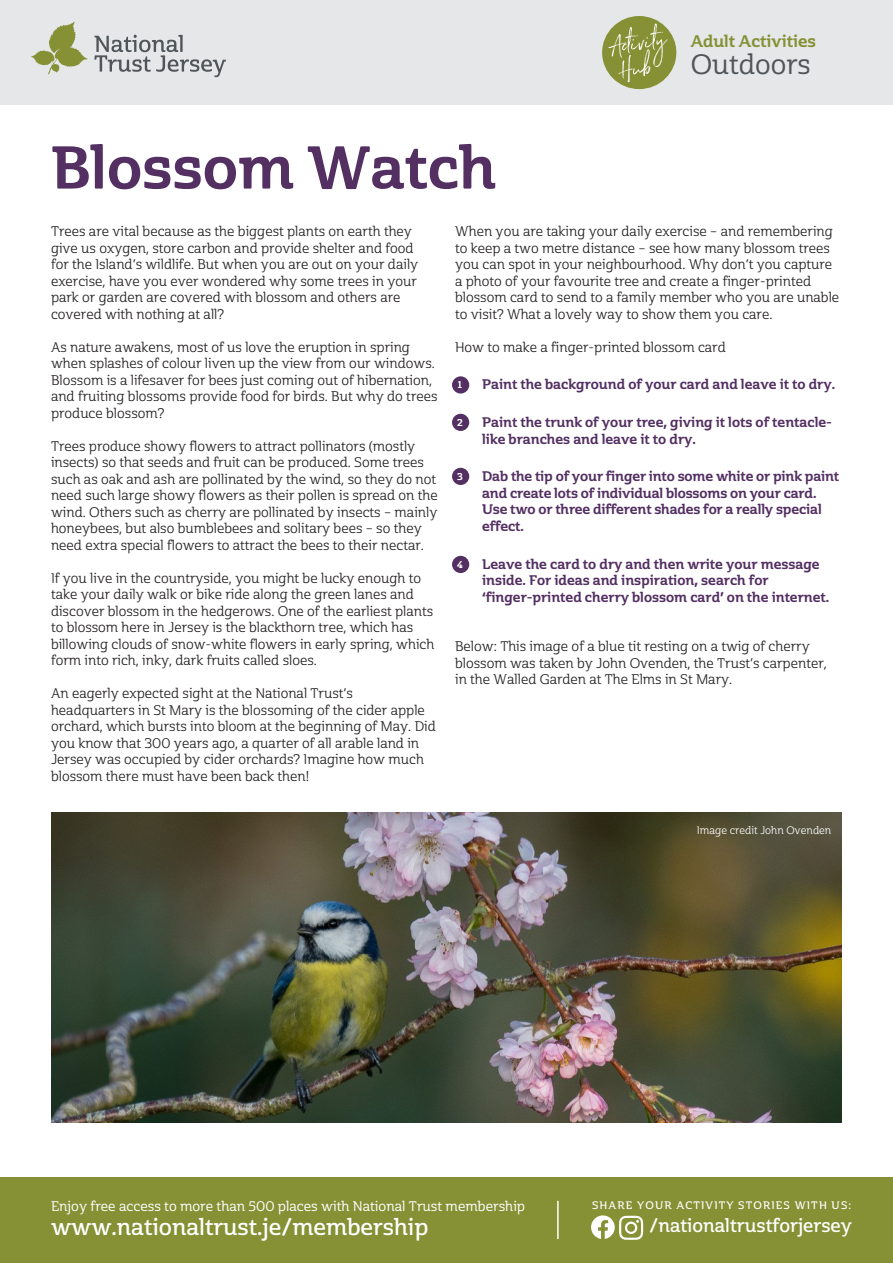
<style>
.page{position:relative;width:893px;height:1263px;background:#fff}
.page>*{position:absolute;margin:0;border:0;box-sizing:border-box;transform-origin:0 0}
.t1{font:58.5px "Cabrito Semi Nor Bol";color:#532f62}
.t2{font:27.15px "Cabrito Semi Nor Med";color:#4f5559}
.t3{font:22.5px "Cabrito Semi Nor Dem";color:#fff}
.t4{font:18.3px "Cabrito Semi Nor Dem";color:#fff}
.t5{font:16.35px "Cabrito Semi Nor Bol";color:#859134}
.t6{font:13.5px/16.5px "Cabrito Semi Nor Reg";color:#231f20}
.t7{font:13.5px/16.5px "Cabrito Semi Nor Bol";color:#532f62}
.t8{font:13.5px "Cabrito Semi Nor Med";color:#fff}
.t9{font:10.65px "Cabrito Semi Nor Dem";letter-spacing:.11em;color:#fff}
.t10{font:10.5px "Cabrito Semi Nor Reg";color:#fff}
.t11{font:9.6px "Cabrito Semi Nor Bol";color:#fff}
</style>
<div class="page">
<div style="left:0;top:0;width:893px;height:104px;background:#e6e7e9"></div>
<svg style="left:31px;top:21px;width:57px;height:53px"></svg>
<svg style="left:94px;top:35px;width:132px;height:42px"></svg>
<div style="left:0;top:1178px;width:893px;height:85px;background:#859134"></div>
<div style="left:602px;top:16px;width:74px;height:73px;background:#859134;border-radius:50%"></div>
<svg style="left:608px;top:23px;width:60px;height:59px"></svg>
<hr style="left:557px;top:1201px;width:2px;height:38px;background:#fff">
<svg style="left:591px;top:1215px;width:52px;height:25px"></svg>
<div style="left:452px;top:376px;width:17px;height:18px;background:#532f62;border-radius:50%"></div>
<div style="left:452px;top:414px;width:17px;height:17px;background:#532f62;border-radius:50%"></div>
<div style="left:452px;top:468px;width:17px;height:17px;background:#532f62;border-radius:50%"></div>
<div style="left:452px;top:556px;width:17px;height:17px;background:#532f62;border-radius:50%"></div>
<img style="left:51px;top:812px;width:791px;height:311px">
<p class="t5" style="left:691px;top:31px;width:127px">Adult Activities</p>
<p class="t2" style="left:691px;top:48px;width:122px">Outdoors</p>
<p class="t1" style="left:51px;top:131px;width:447px">Blossom Watch</p>
<p class="t6" style="left:51px;top:223px;width:369px">Trees are vital because as the biggest plants on earth they give us oxygen, store carbon and provide shelter and food for the Island’s wildlife. But when you are out on your daily exercise, have you ever wondered why some trees in your park or garden are covered with blossom and others are covered with nothing at all?</p>
<p class="t6" style="left:51px;top:339px;width:388px">As nature awakens, most of us love the eruption in spring when splashes of colour liven up the view from our windows.<br>Blossom is a lifesaver for bees just coming out of hibernation, and fruiting blossoms provide food for birds. But why do trees produce blossom?</p>
<p class="t6" style="left:51px;top:438px;width:388px">Trees produce showy flowers to attract pollinators (mostly insects) so that seeds and fruit can be produced. Some trees such as oak and ash are pollinated by the wind, so they do not need such large showy flowers as their pollen is spread on the wind. Others such as cherry are pollinated by insects – mainly honeybees, but also bumblebees and solitary bees – so they need extra special flowers to attract the bees to their nectar.</p>
<p class="t6" style="left:51px;top:570px;width:385px">If you live in the countryside, you might be lucky enough to take your daily walk or bike ride along the green lanes and discover blossom in the hedgerows. One of the earliest plants to blossom here in Jersey is the blackthorn tree, which has billowing clouds of snow-white flowers in early spring, which form into rich, inky, dark fruits called sloes.</p>
<p class="t6" style="left:51px;top:685px;width:386px">An eagerly expected sight at the National Trust’s headquarters in St Mary is the blossoming of the cider apple orchard, which bursts into bloom at the beginning of May. Did you know that 300 years ago, a quarter of all arable land in Jersey was occupied by cider orchards? Imagine how much blossom there must have been back then!</p>
<p class="t6" style="left:455px;top:223px;width:386px">When you are taking your daily exercise – and remembering to keep a two metre distance – see how many blossom trees you can spot in your neighbourhood. Why don’t you capture a photo of your favourite tree and create a finger-printed blossom card to send to a family member who you are unable to visit? What a lovely way to show them you care.</p>
<p class="t6" style="left:455px;top:339px;width:272px">How to make a finger-printed blossom card</p>
<p class="t7" style="left:455px;top:376px;width:381px">1. Paint the background of your card and leave it to dry.</p>
<p class="t7" style="left:482px;top:414px;width:351px;text-indent:-27px">2. Paint the trunk of your tree, giving it lots of tentacle&shy;like branches and leave it to dry.</p>
<p class="t7" style="left:482px;top:468px;width:359px;text-indent:-27px">3. Dab the tip of your finger into some white or pink paint and create lots of individual blossoms on your card.<br>Use two or three different shades for a really special effect.</p>
<p class="t7" style="left:482px;top:556px;width:349px;text-indent:-27px">4. Leave the card to dry and then write your message inside. For ideas and inspiration, search for ‘finger-printed cherry blossom card’ on the internet.</p>
<p class="t6" style="left:455px;top:638px;width:373px">Below: This image of a blue tit resting on a twig of cherry blossom was taken by John Ovenden, the Trust’s carpenter, in the Walled Garden at The Elms in St Mary.</p>
<p class="t11" style="left:458px;top:379px;width:6px">1</p>
<p class="t11" style="left:457px;top:416px;width:7px">2</p>
<p class="t11" style="left:457px;top:470px;width:7px">3</p>
<p class="t11" style="left:457px;top:558px;width:7px">4</p>
<p class="t10" style="left:697px;top:824px;width:136px">Image credit John Ovenden</p>
<p class="t8" style="left:51px;top:1198px;width:476px">Enjoy free access to more than 500 places with National Trust membership</p>
<p class="t3" style="left:51px;top:1214px;width:379px">www.nationaltrust.je/membership</p>
<p class="t9" style="left:592px;top:1198px;width:261px">SHARE YOUR ACTIVITY STORIES WITH US:</p>
<p class="t4" style="left:650px;top:1215px;width:204px">/nationaltrustforjersey</p>
</div>
